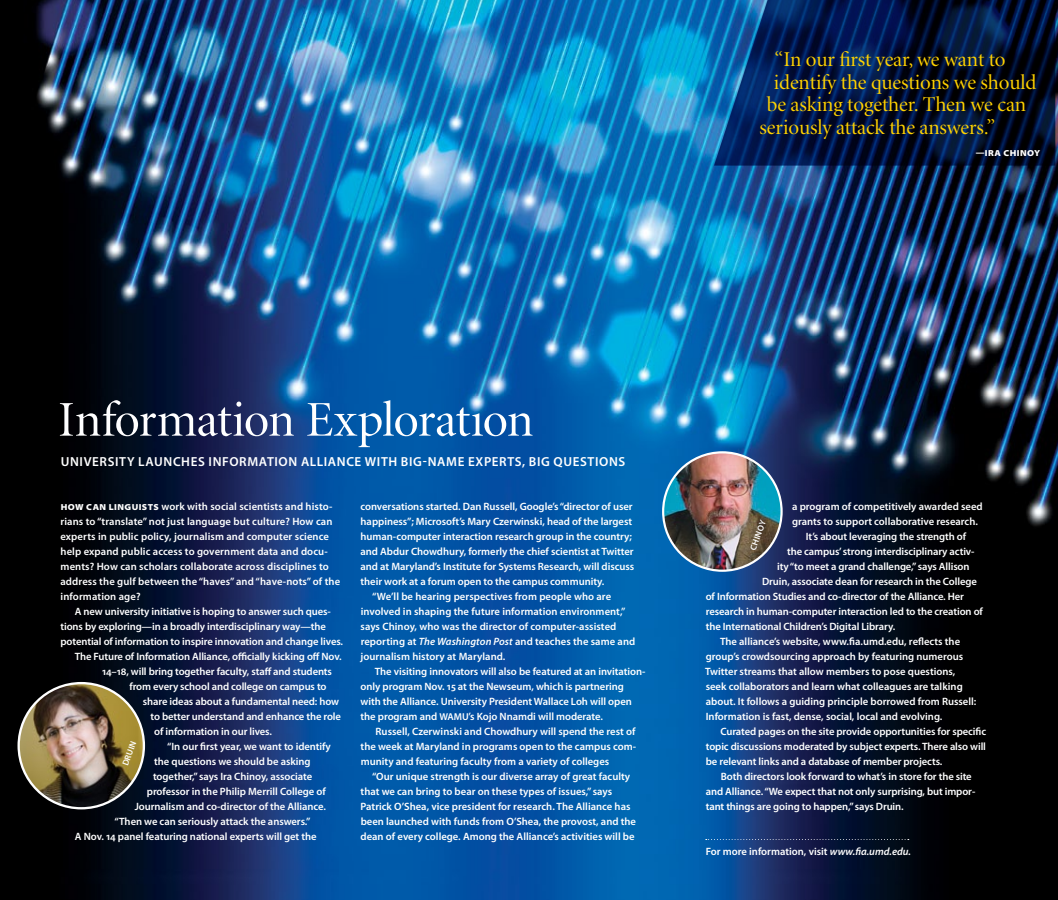
<style>
.page{position:relative;width:1058px;height:900px;background:#fff}
.page>*{position:absolute;margin:0;border:0;box-sizing:border-box;transform-origin:0 0}
.t1{font:50px "Minion Display";letter-spacing:-.02em;color:#fff}
.t2{font:21.12px "Minion Display";letter-spacing:-.005em;color:#ffd200}
.t3{font:600 13.12px "Myriad Pro";letter-spacing:.05em;color:#fff}
.t4{font:600 10.62px/15px "Myriad Pro";letter-spacing:-.005em;color:#fff}
.t5{font:900 semi-expanded 8.75px "Myriad Pro";letter-spacing:.05em;color:#fff}
.t6{font:600 8.75px "Myriad Pro";color:#fff}
.s1{font-weight:900;font-stretch:semi-expanded;font-size:8.75px}
.s2{font-style:italic}
.s3{font-size:10px}
</style>
<div class="page">
<img style="left:0;top:0;width:1058px;height:900px">
<svg style="left:705px;top:839px;width:203px;height:1px"></svg>
<svg style="left:714px;top:0;width:341px;height:166px;background:#031c48"></svg>
<img style="left:19px;top:683px;width:125px;height:125px;border-radius:63px">
<img style="left:663px;top:452px;width:118px;height:119px;border-radius:59px">
<div style="left:662px;top:451px;width:120px;height:121px;border:2px solid #fff;border-radius:50%"></div>
<svg style="left:759px;top:519px;width:7px;height:7px"></svg>
<h2 class="t2" style="left:774px;top:49px;width:232px">“In our first year, we want to</h2>
<h2 class="t2" style="left:774px;top:72px;width:264px">identify the questions we should</h2>
<h2 class="t2" style="left:766px;top:94px;width:261px">be asking together. Then we can</h2>
<h2 class="t2" style="left:759px;top:117px;width:237px">seriously attack the answers.”</h2>
<p class="t5" style="left:975px;top:148px;width:66px">—IRA CHINOY</p>
<h1 class="t1" style="left:58px;top:395px;width:477px">Information Exploratıon</h1>
<p class="t3" style="left:61px;top:454px;width:47px">Universit</p>
<p class="t3" style="left:127px;top:454px;width:29px">y Launch</p>
<p class="t3" style="left:191px;top:454px;width:32px">es Information</p>
<p class="t3" style="left:301px;top:454px;width:17px">Allianc</p>
<p class="t3" style="left:354px;top:454px;width:20px">e with</p>
<p class="t3" style="left:401px;top:454px;width:38px">Big-nam</p>
<p class="t3" style="left:458px;top:454px;width:131px">e Experts, Big Questions</p>
<p class="t4" style="left:60px;top:499px;width:281px"><span class="s1">HOW CAN LINGUISTS</span> work with social scientists and histo&shy;rians to “translate” not just language but culture? How can experts in public policy, journalism and computer science help expand public access to government data and docu&shy;ments? How can scholars collaborate across disciplines to address the gulf between the “haves” and “have-nots” of the information age?</p>
<p class="t4" style="left:75px;top:604px;width:257px">A new university initiative is hoping to answer such ques-</p>
<p class="t4" style="left:60px;top:619px;width:267px">tions by exploring—in a broadly interdisciplinary way—the</p>
<p class="t4" style="left:61px;top:634px;width:284px">potential of information to inspire innovation and change lives.</p>
<p class="t4" style="left:75px;top:649px;width:268px">The Future of Information Alliance, officially kicking off Nov.</p>
<p class="t4" style="left:102px;top:664px;width:231px">14–18, will bring together faculty, staff and students</p>
<p class="t4" style="left:129px;top:679px;width:199px">from every school and college on campus to</p>
<p class="t4" style="left:143px;top:694px;width:198px">share ideas about a fundamental need: how</p>
<p class="t4" style="left:150px;top:709px;width:192px">to better understand and enhance the role</p>
<p class="t4" style="left:154px;top:724px;width:119px">of information in our lives.</p>
<p class="t4" style="left:167px;top:739px;width:165px">“In our first year, we want to identify</p>
<p class="t4" style="left:154px;top:754px;width:158px">the questions we should be asking</p>
<p class="t4" style="left:153px;top:769px;width:161px">together,” says Ira Chinoy, associate</p>
<p class="t4" style="left:147px;top:784px;width:180px">professor in the Philip Merrill College of</p>
<p class="t4" style="left:135px;top:799px;width:193px">Journalism and co-director of the Alliance.</p>
<p class="t4" style="left:115px;top:814px;width:197px">“Then we can seriously attack the answers.”</p>
<p class="t4" style="left:75px;top:829px;width:243px">A Nov. 14 panel featuring national experts will get the</p>
<p class="t6" style="left:120px;top:764px;width:28px;rotate:-70deg">DRUIN</p>
<p class="t4" style="left:360px;top:499px;width:273px">conversations started. Dan Russell, Google’s “director of user</p>
<p class="t4" style="left:360px;top:514px;width:273px">happiness”; Microsoft’s Mary Czerwinski, head of the largest</p>
<p class="t4" style="left:360px;top:529px;width:273px">human-computer interaction research group in the country;</p>
<p class="t4" style="left:360px;top:544px;width:274px">and Abdur Chowdhury, formerly the chief scientist at Twitter</p>
<p class="t4" style="left:360px;top:559px;width:275px">and at Maryland’s Institute for Systems Research, will discuss</p>
<p class="t4" style="left:360px;top:574px;width:245px">their work at a forum open to the campus community.</p>
<p class="t4" style="left:372px;top:589px;width:240px">“We’ll be hearing perspectives from people who are</p>
<p class="t4" style="left:361px;top:604px;width:266px">involved in shaping the future information environment,”</p>
<p class="t4" style="left:360px;top:619px;width:257px">says Chinoy, who was the director of computer-assisted</p>
<p class="t4" style="left:361px;top:634px;width:276px">reporting at <span class="s2">The Washington Post</span> and teaches the same and</p>
<p class="t4" style="left:360px;top:649px;width:146px">journalism history at Maryland.</p>
<p class="t4" style="left:375px;top:664px;width:272px">The visiting innovators will also be featured at an invitation-</p>
<p class="t4" style="left:360px;top:679px;width:265px">only program Nov. 15 at the Newseum, which is partnering</p>
<p class="t4" style="left:360px;top:694px;width:273px">with the Alliance. University President Wallace Loh will open</p>
<p class="t4" style="left:360px;top:709px;width:244px">the program and <span class="s3">WAMU</span>’s Kojo Nnamdi will moderate.</p>
<p class="t4" style="left:375px;top:724px;width:261px">Russell, Czerwinski and Chowdhury will spend the rest of</p>
<p class="t4" style="left:360px;top:739px;width:277px">the week at Maryland in programs open to the campus com-</p>
<p class="t4" style="left:361px;top:754px;width:250px">munity and featuring faculty from a variety of colleges</p>
<p class="t4" style="left:372px;top:769px;width:259px">“Our unique strength is our diverse array of great faculty</p>
<p class="t4" style="left:360px;top:784px;width:253px">that we can bring to bear on these types of issues,” says</p>
<p class="t4" style="left:360px;top:799px;width:271px">Patrick O’Shea, vice president for research. The Alliance has</p>
<p class="t4" style="left:361px;top:814px;width:277px">been launched with funds from O’Shea, the provost, and the</p>
<p class="t4" style="left:360px;top:829px;width:275px">dean of every college. Among the Alliance’s activities will be</p>
<p class="t4" style="left:792px;top:499px;width:192px">a program of competitively awarded seed</p>
<p class="t4" style="left:792px;top:514px;width:187px">grants to support collaborative research.</p>
<p class="t4" style="left:805px;top:529px;width:162px">It’s about leveraging the strength of</p>
<p class="t4" style="left:787px;top:544px;width:189px">the campus’ strong interdisciplinary activ-</p>
<p class="t4" style="left:777px;top:559px;width:194px">ity “to meet a grand challenge,” says Allison</p>
<p class="t4" style="left:762px;top:574px;width:216px">Druin, associate dean for research in the College</p>
<p class="t4" style="left:705px;top:589px;width:260px">of Information Studies and co-director of the Alliance. Her</p>
<p class="t4" style="left:706px;top:604px;width:278px">research in human-computer interaction led to the creation of</p>
<p class="t4" style="left:705px;top:619px;width:191px">the International Children’s Digital Library.</p>
<p class="t4" style="left:720px;top:634px;width:242px">The alliance’s website, www.fia.umd.edu, reflects the</p>
<p class="t4" style="left:705px;top:649px;width:259px">group’s crowdsourcing approach by featuring numerous</p>
<p class="t4" style="left:705px;top:664px;width:252px">Twitter streams that allow members to pose questions,</p>
<p class="t4" style="left:705px;top:679px;width:258px">seek collaborators and learn what colleagues are talking</p>
<p class="t4" style="left:705px;top:694px;width:272px">about. It follows a guiding principle borrowed from Russell:</p>
<p class="t4" style="left:705px;top:709px;width:238px">Information is fast, dense, social, local and evolving.</p>
<p class="t4" style="left:720px;top:724px;width:267px">Curated pages on the site provide opportunities for specific</p>
<p class="t4" style="left:705px;top:739px;width:282px">topic discussions moderated by subject experts. There also will</p>
<p class="t4" style="left:706px;top:754px;width:238px">be relevant links and a database of member projects.</p>
<p class="t4" style="left:720px;top:769px;width:252px">Both directors look forward to what’s in store for the site</p>
<p class="t4" style="left:705px;top:784px;width:271px">and Alliance. “We expect that not only surprising, but impor-</p>
<p class="t4" style="left:705px;top:799px;width:199px">tant things are going to happen,” says Druin.</p>
<p class="t4" style="left:705px;top:844px;width:207px">For more information, visit <span class="s2">www.fia.umd.edu.</span></p>
<p class="t6" style="left:748px;top:548px;width:7px;rotate:-70deg">chino</p>
</div>
